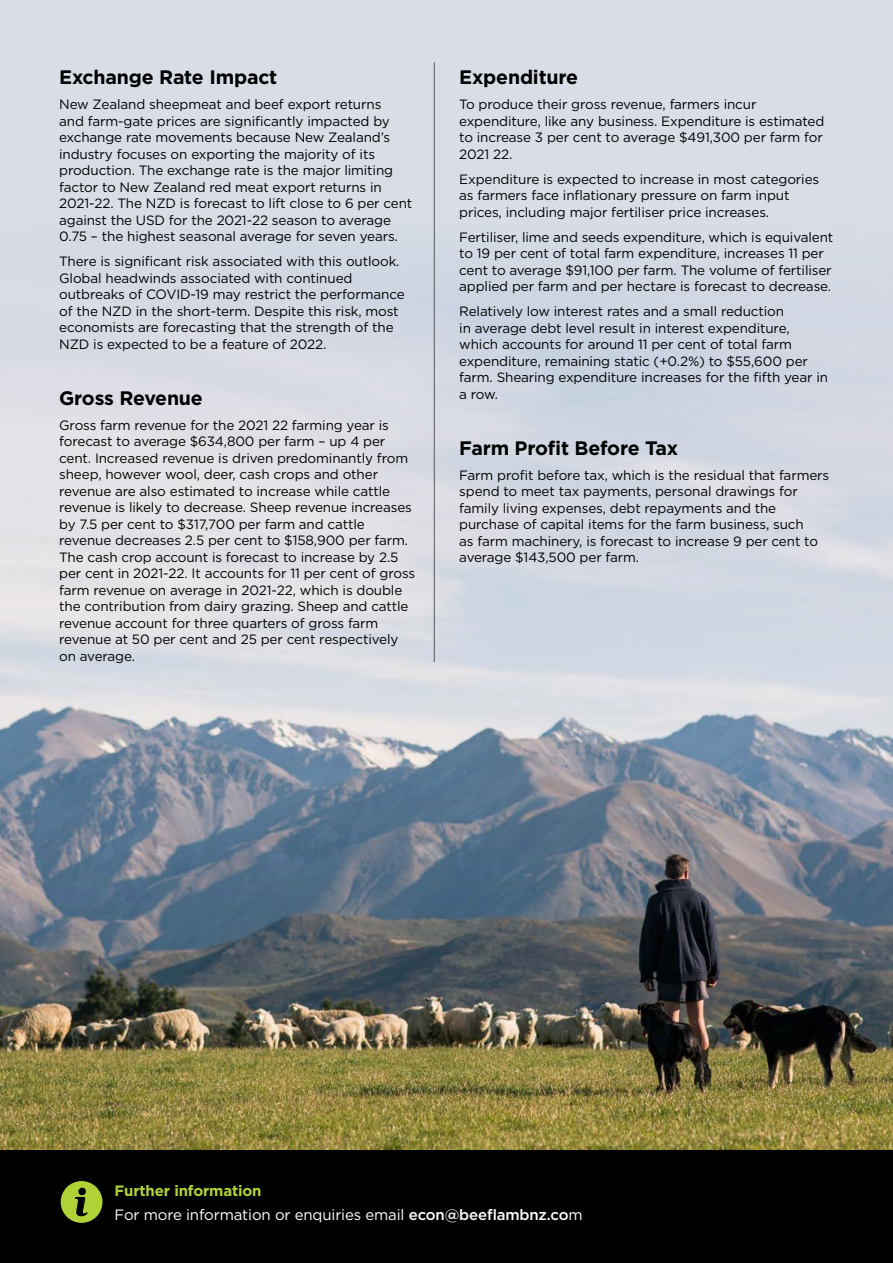
<style>
.page{position:relative;width:893px;height:1263px;background:#fff}
.page>*{position:absolute;margin:0;border:0;box-sizing:border-box;transform-origin:0 0}
.t1{font:700 19.5px "Gotham";letter-spacing:-.01em;color:#000}
.t2{font:15px/24.3px "Gotham";letter-spacing:-.01em;color:#fff}
.t3{font:13.5px/16.5px "Gotham";letter-spacing:-.01em;color:#000}
.s1{font-weight:700;color:#b0d236}
.s2{font-weight:500}
</style>
<div class="page">
<div style="left:0;top:0;width:893px;height:1191px;background:#d8dde6"></div>
<img style="left:0;top:211px;width:893px;height:939px">
<div style="left:0;top:1150px;width:893px;height:113px;background:#000"></div>
<svg style="left:61px;top:1181px;width:42px;height:42px"></svg>
<hr style="left:434px;top:62px;width:1px;height:600px;background:#58595b">
<h1 class="t1" style="left:59px;top:64px;width:220px">Exchange Rate Impact</h1>
<p class="t3" style="left:59px;top:96px;width:355px">New Zealand sheepmeat and beef export returns<br>and farm-gate prices are significantly impacted by exchange rate movements because New Zealand’s industry focuses on exporting the majority of its production. The exchange rate is the major limiting factor to New Zealand red meat export returns in 2021-22. The NZD is forecast to lift close to 6 per cent against the USD for the 2021-22 season to average 0.75 – the highest seasonal average for seven years.</p>
<p class="t3" style="left:59px;top:253px;width:347px">There is significant risk associated with this outlook.<br>Global headwinds associated with continued outbreaks of COVID-19 may restrict the performance of the NZD in the short-term. Despite this risk, most economists are forecasting that the strength of the NZD is expected to be a feature of 2022.</p>
<h1 class="t1" style="left:59px;top:385px;width:145px">Gross Revenue</h1>
<p class="t3" style="left:59px;top:416px;width:358px">Gross farm revenue for the 2021 22 farming year is forecast to average $634,800 per farm – up 4 per cent. Increased revenue is driven predominantly from sheep, however wool, deer, cash crops and other revenue are also estimated to increase while cattle revenue is likely to decrease. Sheep revenue increases by 7.5 per cent to $317,700 per farm and cattle revenue decreases 2.5 per cent to $158,900 per farm.<br>The cash crop account is forecast to increase by 2.5 per cent in 2021-22. It accounts for 11 per cent of gross farm revenue on average in 2021-22, which is double the contribution from dairy grazing. Sheep and cattle revenue account for three quarters of gross farm revenue at 50 per cent and 25 per cent respectively on average.</p>
<h1 class="t1" style="left:459px;top:64px;width:120px">Expenditure</h1>
<p class="t3" style="left:459px;top:96px;width:367px">To produce their gross revenue, farmers incur expenditure, like any business. Expenditure is estimated to increase 3 per cent to average $491,300 per farm for 2021 22.</p>
<p class="t3" style="left:459px;top:170px;width:362px">Expenditure is expected to increase in most categories as farmers face inflationary pressure on farm input prices, including major fertiliser price increases.</p>
<p class="t3" style="left:459px;top:228px;width:376px">Fertiliser, lime and seeds expenditure, which is equivalent to 19 per cent of total farm expenditure, increases 11 per cent to average $91,100 per farm. The volume of fertiliser applied per farm and per hectare is forecast to decrease.</p>
<p class="t3" style="left:459px;top:303px;width:370px">Relatively low interest rates and a small reduction<br>in average debt level result in interest expenditure, which accounts for around 11 per cent of total farm expenditure, remaining static (+0.2%) to $55,600 per farm. Shearing expenditure increases for the fifth year in a row.</p>
<h1 class="t1" style="left:459px;top:435px;width:221px">Farm Profit Before Tax</h1>
<p class="t3" style="left:459px;top:466px;width:372px">Farm profit before tax, which is the residual that farmers spend to meet tax payments, personal drawings for family living expenses, debt repayments and the purchase of capital items for the farm business, such<br>as farm machinery, is forecast to increase 9 per cent to average $143,500 per farm.</p>
<p class="t2" style="left:115px;top:1178px;width:470px"><span class="s1">Further information<br></span>For more information or enquiries email <span class="s2">econ@beeflambnz.co</span>m</p>
</div>
